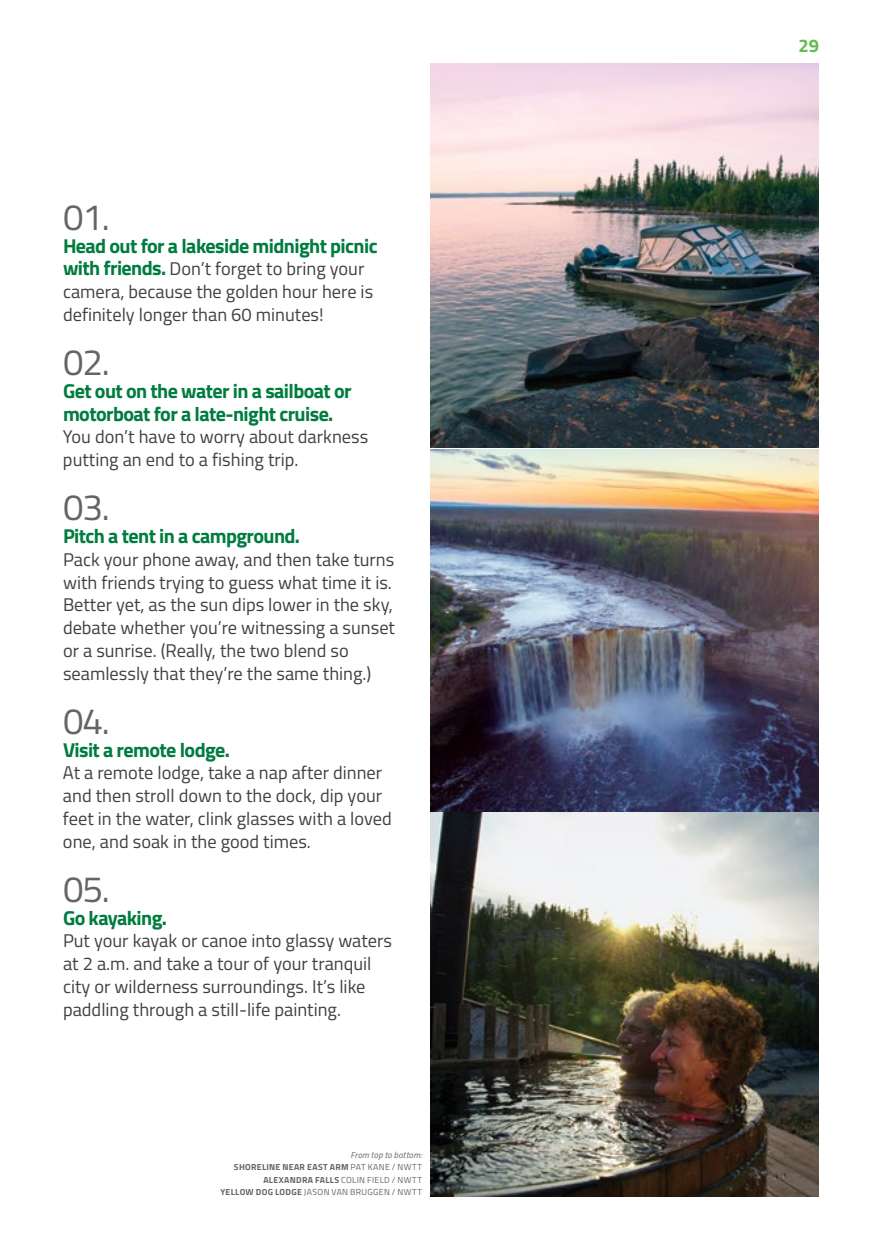
<style>
.page{position:relative;width:882px;height:1260px;background:#fff}
.page>*{position:absolute;margin:0;border:0;box-sizing:border-box;transform-origin:0 0}
.t1{font:36.75px "Titillium";letter-spacing:-.03em;color:#636466}
.t2{font:700 20.12px/22.8px "Titillium";letter-spacing:-.03em;color:#007c3f}
.t3{font:18.38px/22.8px "Titillium";color:#414042}
.t4{font:700 18.38px "Titillium";color:#64bc55}
.t5{font:700 8.75px/12.2px "Titillium";letter-spacing:.035em;color:#636466;text-align:right}
.s1{font-weight:700;font-size:20.12px;color:#007c3f}
.s2{font-weight:400;font-style:italic}
.s3{font-weight:400}
</style>
<div class="page">
<img style="left:430px;top:63px;width:389px;height:384px">
<img style="left:430px;top:449px;width:389px;height:362px">
<img style="left:430px;top:813px;width:389px;height:384px">
<h1 class="t1" style="left:63px;top:190px;width:48px">01.</h1>
<p class="t2" style="left:63px;top:233px;width:316px">Head out for a lakeside midnight picnic</p>
<p class="t3" style="left:63px;top:257px;width:312px"><span class="s1">with friends.</span> Don’t forget to bring your camera, because the golden hour here is definitely longer than 60 minutes!</p>
<h1 class="t1" style="left:63px;top:335px;width:48px">02.</h1>
<p class="t2" style="left:63px;top:378px;width:290px">Get out on the water in a sailboat or motorboat for a late-night cruise.</p>
<p class="t3" style="left:63px;top:425px;width:307px">You don’t have to worry about darkness putting an end to a fishing trip.</p>
<h1 class="t1" style="left:63px;top:481px;width:48px">03.</h1>
<p class="t2" style="left:63px;top:524px;width:239px">Pitch a tent in a campground.</p>
<p class="t3" style="left:63px;top:547px;width:334px">Pack your phone away, and then take turns with friends trying to guess what time it is.<br>Better yet, as the sun dips lower in the sky, debate whether you’re witnessing a sunset or a sunrise. (Really, the two blend so seamlessly that they’re the same thing.)</p>
<h1 class="t1" style="left:63px;top:694px;width:48px">04.</h1>
<p class="t2" style="left:63px;top:737px;width:169px">Visit a remote lodge.</p>
<p class="t3" style="left:63px;top:761px;width:330px">At a remote lodge, take a nap after dinner and then stroll down to the dock, dip your feet in the water, clink glasses with a loved one, and soak in the good times.</p>
<h1 class="t1" style="left:63px;top:862px;width:48px">05.</h1>
<p class="t2" style="left:63px;top:905px;width:106px">Go kayaking.</p>
<p class="t3" style="left:63px;top:929px;width:331px">Put your kayak or canoe into glassy waters at 2 a.m. and take a tour of your tranquil city or wilderness surroundings. It’s like paddling through a still-life painting.</p>
<p class="t5" style="left:220px;top:1148px;width:203px"><span class="s2">From top to bottom:<br></span>SHORELINE NEAR EAST ARM <span class="s3">PAT KANE / NWTT<br></span>ALEXANDRA FALLS <span class="s3">COLIN FIELD / NWTT<br></span>YELLOW DOG LODGE <span class="s3">JASON VAN BRUGGEN / NWTT</span></p>
<p class="t4" style="left:798px;top:31px;width:22px">29</p>
</div>
